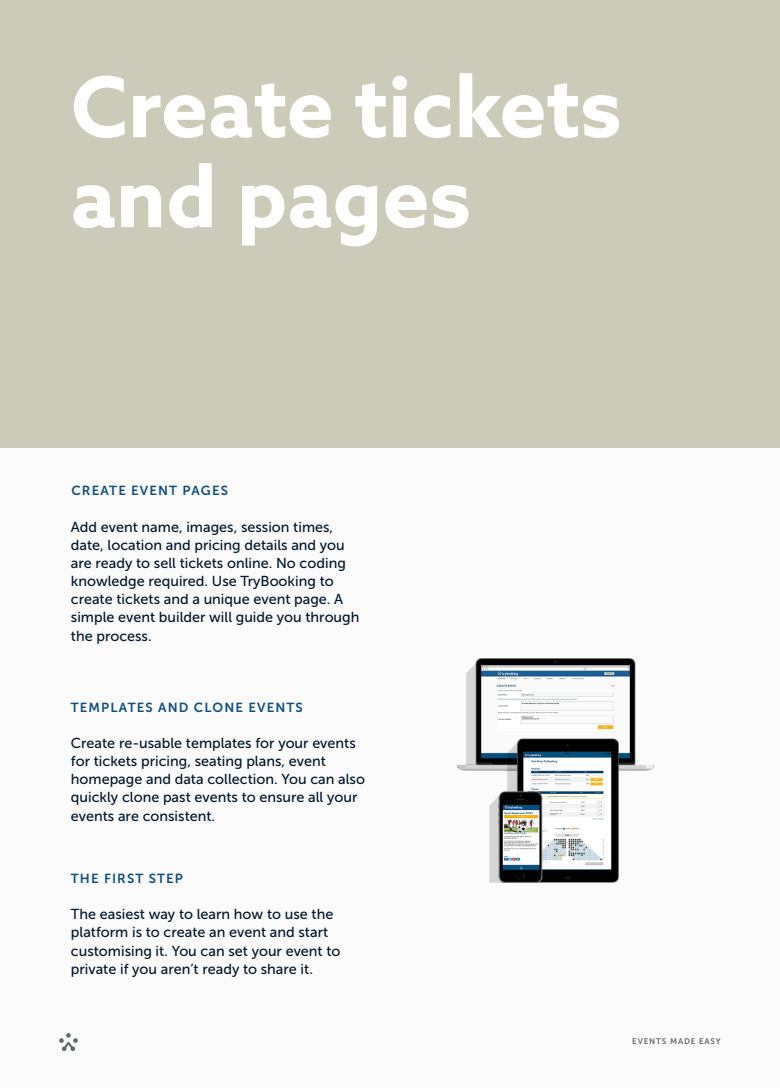
<style>
.page{position:relative;width:780px;height:1088px;background:#fff}
.page>*{position:absolute;margin:0;border:0;box-sizing:border-box;transform-origin:0 0}
.TB_Heading_1{font:700 83.75px "Azo Sans";color:#fff}
.TB_Body_text{font:14.38px/18.1px "Museo Sans 500";color:#00162b}
.TB_Body_text-2{font:13.12px "Museo Sans 700";letter-spacing:.085em;color:#114f7f}
.t1{font:8.12px "Museo Sans 700";letter-spacing:.1em;color:#616c6b}
</style>
<div class="page">
<div style="left:1px;top:0;width:779px;height:1088px;background:#fbfbfc"></div>
<svg style="left:59px;top:1033px;width:19px;height:18px"></svg>
<div style="left:0;top:0;width:780px;height:447px;background:#cccab9"></div>
<img style="left:457px;top:658px;width:197px;height:225px">
<p class="TB_Heading_1" style="left:71px;top:52px;width:552px">Create tickets</p>
<p class="TB_Heading_1" style="left:71px;top:142px;width:401px">and pages</p>
<p class="TB_Body_text-2" style="left:71px;top:483px;width:158px">CREATE EVENT PAGES</p>
<p class="TB_Body_text" style="left:71px;top:518px;width:290px">Add event name, images, session times, date, location and pricing details and you are ready to sell tickets online. No coding knowledge required. Use TryBooking to create tickets and a unique event page. A simple event builder will guide you through the process.</p>
<p class="TB_Body_text-2" style="left:71px;top:700px;width:233px">TEMPLATES AND CLONE EVENTS</p>
<p class="TB_Body_text" style="left:71px;top:734px;width:295px">Create re-usable templates for your events for tickets pricing, seating plans, event homepage and data collection. You can also quickly clone past events to ensure all your events are consistent.</p>
<p class="TB_Body_text-2" style="left:71px;top:871px;width:113px">THE FIRST STEP</p>
<p class="TB_Body_text" style="left:71px;top:905px;width:271px">The easiest way to learn how to use the platform is to create an event and start customising it. You can set your event to private if you aren’t ready to share it.</p>
<p class="t1" style="left:632px;top:1036px;width:90px">EVENTS MADE EASY</p>
</div>
